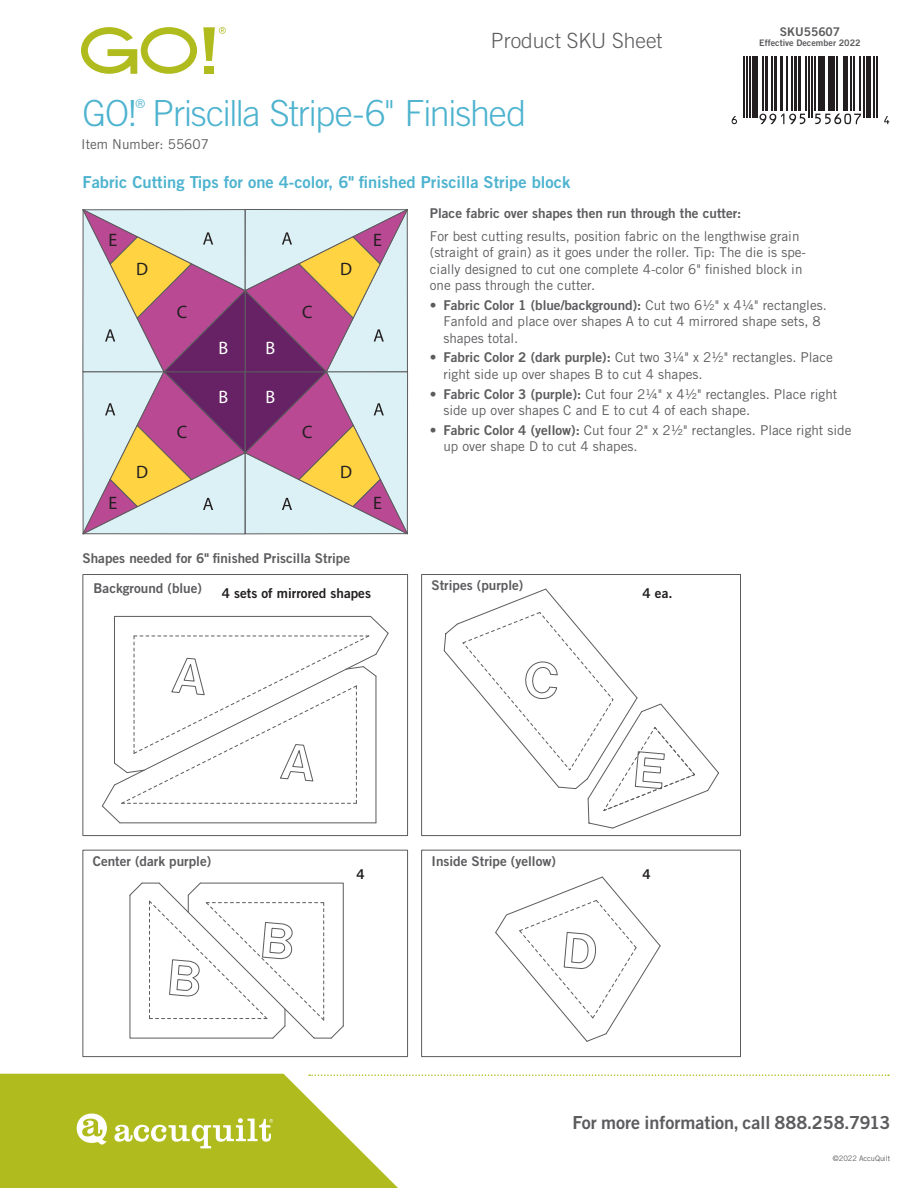
<style>
.page{position:relative;width:918px;height:1188px;background:#fff}
.page>*{position:absolute;margin:0;border:0;box-sizing:border-box;transform-origin:0 0}
.t1{font:300 36px "Trade Gothic LT Std";letter-spacing:-.03em;color:#4db3cf}
.t2{font:300 21px "Trade Gothic LT Std";color:#5c5c5f}
.t3{font:18px "Trade Gothic LT Std Bd 2";color:#5c5c5f}
.t4{font:18px "Myriad Pro";color:#231f20}
.t5{font:18px "Myriad Pro";color:#fff}
.t6{font:16.5px "Trade Gothic LT Std Bd 2";color:#4db3cf}
.t7{font:13.5px/16.5px "Trade Gothic LT Std";color:#5c5c5f}
.t8{font:13.5px "Trade Gothic LT Std Bd 2";color:#5c5c5f}
.t9{font:13.5px "Trade Gothic LT Std Bd 2";color:#231f20}
.t10{font:300 12.3px "Trade Gothic LT Std";color:#4db3cf}
.t11{font:12px "Trade Gothic LT Std Bd 2";color:#5c5c5f}
.t12{font:9px "Trade Gothic LT Std Bd 2";color:#5c5c5f}
.t13{font:7.5px "Trade Gothic LT Std";letter-spacing:-.01em;color:#5c5c5f}
.s1{font-family:"Trade Gothic LT Std"}
.s2{font-family:"Trade Gothic LT Std Bd 2"}
</style>
<div class="page">
<hr style="left:743px;top:16px;width:2px;height:102px;background:#231f20">
<hr style="left:746px;top:16px;width:2px;height:102px;background:#231f20">
<hr style="left:749px;top:16px;width:2px;height:102px;background:#231f20">
<div style="left:752px;top:16px;width:6px;height:102px;background:#231f20"></div>
<hr style="left:762px;top:16px;width:1px;height:95px;background:#231f20">
<hr style="left:765px;top:16px;width:2px;height:95px;background:#231f20">
<hr style="left:772px;top:16px;width:1px;height:95px;background:#231f20">
<hr style="left:774px;top:16px;width:3px;height:95px;background:#231f20">
<hr style="left:780px;top:16px;width:3px;height:95px;background:#231f20">
<hr style="left:786px;top:16px;width:1px;height:95px;background:#231f20">
<hr style="left:791px;top:16px;width:2px;height:95px;background:#231f20">
<hr style="left:794px;top:16px;width:3px;height:95px;background:#231f20">
<hr style="left:798px;top:16px;width:3px;height:95px;background:#231f20">
<hr style="left:805px;top:16px;width:2px;height:95px;background:#231f20">
<hr style="left:808px;top:16px;width:2px;height:102px;background:#231f20">
<hr style="left:811px;top:16px;width:2px;height:102px;background:#231f20">
<hr style="left:814px;top:16px;width:1px;height:95px;background:#231f20">
<hr style="left:818px;top:16px;width:4px;height:95px;background:#231f20">
<hr style="left:824px;top:16px;width:1px;height:95px;background:#231f20">
<hr style="left:828px;top:16px;width:4px;height:95px;background:#231f20">
<hr style="left:834px;top:16px;width:1px;height:95px;background:#231f20">
<hr style="left:836px;top:16px;width:2px;height:95px;background:#231f20">
<hr style="left:844px;top:16px;width:4px;height:95px;background:#231f20">
<hr style="left:851px;top:16px;width:1px;height:95px;background:#231f20">
<hr style="left:853px;top:16px;width:2px;height:95px;background:#231f20">
<hr style="left:859px;top:16px;width:1px;height:95px;background:#231f20">
<hr style="left:863px;top:16px;width:2px;height:102px;background:#231f20">
<hr style="left:866px;top:16px;width:4px;height:102px;background:#231f20">
<hr style="left:873px;top:16px;width:1px;height:102px;background:#231f20">
<hr style="left:876px;top:16px;width:1px;height:102px;background:#231f20">
<svg style="left:732px;top:116px;width:5px;height:8px"></svg>
<svg style="left:759px;top:114px;width:46px;height:10px"></svg>
<svg style="left:815px;top:114px;width:46px;height:10px"></svg>
<svg style="left:884px;top:116px;width:5px;height:8px"></svg>
<div style="left:726px;top:15px;width:165px;height:41px;background:#fff"></div>
<div style="left:204px;top:66px;width:10px;height:8px;background:#b0bb1d"></div>
<svg style="left:81px;top:27px;width:116px;height:47px"></svg>
<svg style="left:203px;top:27px;width:23px;height:34px"></svg>
<div style="left:83px;top:574px;width:325px;height:262px;border:1px solid #5c5c5f"></div>
<div style="left:83px;top:850px;width:325px;height:207px;border:1px solid #5c5c5f"></div>
<div style="left:421px;top:850px;width:320px;height:207px;border:1px solid #5c5c5f"></div>
<div style="left:421px;top:574px;width:320px;height:262px;border:1px solid #5c5c5f"></div>
<svg style="left:82px;top:209px;width:327px;height:326px;background:#c2a5af"></svg>
<svg style="left:443px;top:588px;width:276px;height:241px"></svg>
<svg style="left:495px;top:876px;width:166px;height:166px"></svg>
<svg style="left:102px;top:615px;width:287px;height:209px"></svg>
<svg style="left:129px;top:882px;width:215px;height:157px"></svg>
<svg style="left:0;top:1074px;width:398px;height:114px;fill:#b0bb1d"></svg>
<svg style="left:77px;top:1114px;width:30px;height:31px"></svg>
<svg style="left:114px;top:1118px;width:159px;height:30px"></svg>
<svg style="left:309px;top:1074px;width:580px;height:2px"></svg>
<h2 class="t2" style="left:491px;top:28px;width:173px">Product SKU Sheet</h2>
<p class="t10" style="left:136px;top:97px;width:11px">®</p>
<h1 class="t1" style="left:82px;top:92px;width:445px">GO! Priscilla Stripe-6" Finished</h1>
<p class="t7" style="left:81px;top:135px;width:129px">Item Number: 55607</p>
<p class="t6" style="left:82px;top:172px;width:489px">Fabric Cutting Tips for one 4-color, 6" finished Priscilla Stripe block</p>
<p class="t11" style="left:780px;top:24px;width:62px">SKU55607</p>
<p class="t12" style="left:759px;top:38px;width:103px">Effective December 2022</p>
<h3 class="t4" style="left:109px;top:229px;width:10px">E</h3>
<h3 class="t4" style="left:373px;top:229px;width:10px">E</h3>
<h3 class="t4" style="left:136px;top:258px;width:14px">D</h3>
<h3 class="t4" style="left:340px;top:258px;width:14px">D</h3>
<h3 class="t4" style="left:177px;top:301px;width:12px">C</h3>
<h3 class="t4" style="left:302px;top:301px;width:12px">C</h3>
<h3 class="t5" style="left:219px;top:337px;width:11px">B</h3>
<h3 class="t5" style="left:266px;top:337px;width:11px">B</h3>
<h3 class="t5" style="left:219px;top:386px;width:11px">B</h3>
<h3 class="t5" style="left:266px;top:386px;width:11px">B</h3>
<h3 class="t4" style="left:177px;top:421px;width:12px">C</h3>
<h3 class="t4" style="left:302px;top:421px;width:12px">C</h3>
<h3 class="t4" style="left:136px;top:461px;width:14px">D</h3>
<h3 class="t4" style="left:340px;top:461px;width:14px">D</h3>
<h3 class="t4" style="left:109px;top:492px;width:10px">E</h3>
<h3 class="t4" style="left:373px;top:492px;width:10px">E</h3>
<p class="t8" style="left:430px;top:205px;width:313px">Place fabric over shapes then run through the cutter:</p>
<p class="t7" style="left:430px;top:227px;width:378px">For best cutting results, position fabric on the lengthwise grain (straight of grain) as it goes under the roller. Tip: The die is spe&shy;cially designed to cut one complete 4-color 6" finished block in one pass through the cutter.</p>
<p class="t8" style="left:430px;top:297px;width:399px"><span class="s1">•</span> Fabric Color 1 (blue/background): <span class="s1">Cut two 6½" x 4¼" rectangles.</span></p>
<p class="t7" style="left:443px;top:313px;width:379px">Fanfold and place over shapes A to cut 4 mirrored shape sets, 8 shapes total.</p>
<p class="t7" style="left:443px;top:349px;width:391px;text-indent:-14px">• <span class="s2">Fabric Color 2 (dark purple):</span> Cut two 3¼" x 2½" rectangles. Place right side up over shapes B to cut 4 shapes.</p>
<p class="t7" style="left:443px;top:386px;width:395px;text-indent:-14px">• <span class="s2">Fabric Color 3 (purple):</span> Cut four 2¼" x 4½" rectangles. Place right side up over shapes C and E to cut 4 of each shape.</p>
<p class="t7" style="left:443px;top:422px;width:410px;text-indent:-14px">• <span class="s2">Fabric Color 4 (yellow):</span> Cut four 2" x 2½" rectangles. Place right side up over shape D to cut 4 shapes.</p>
<p class="t8" style="left:82px;top:550px;width:269px">Shapes needed for 6" finished Priscilla Stripe</p>
<p class="t8" style="left:94px;top:580px;width:110px">Background (blue)</p>
<p class="t8" style="left:432px;top:577px;width:93px">Stripes (purple)</p>
<p class="t9" style="left:222px;top:585px;width:151px">4 sets of mirrored shapes</p>
<p class="t9" style="left:643px;top:585px;width:31px">4 ea.</p>
<p class="t8" style="left:93px;top:853px;width:120px">Center (dark purple)</p>
<p class="t8" style="left:432px;top:853px;width:126px">Inside Stripe (yellow)</p>
<p class="t9" style="left:357px;top:865px;width:10px">4</p>
<p class="t9" style="left:643px;top:865px;width:10px">4</p>
<h3 class="t3" style="left:573px;top:1111px;width:319px">For more information, call 888.258.7913</h3>
<p class="t13" style="left:833px;top:1153px;width:59px">©2022 AccuQuilt</p>
</div>
